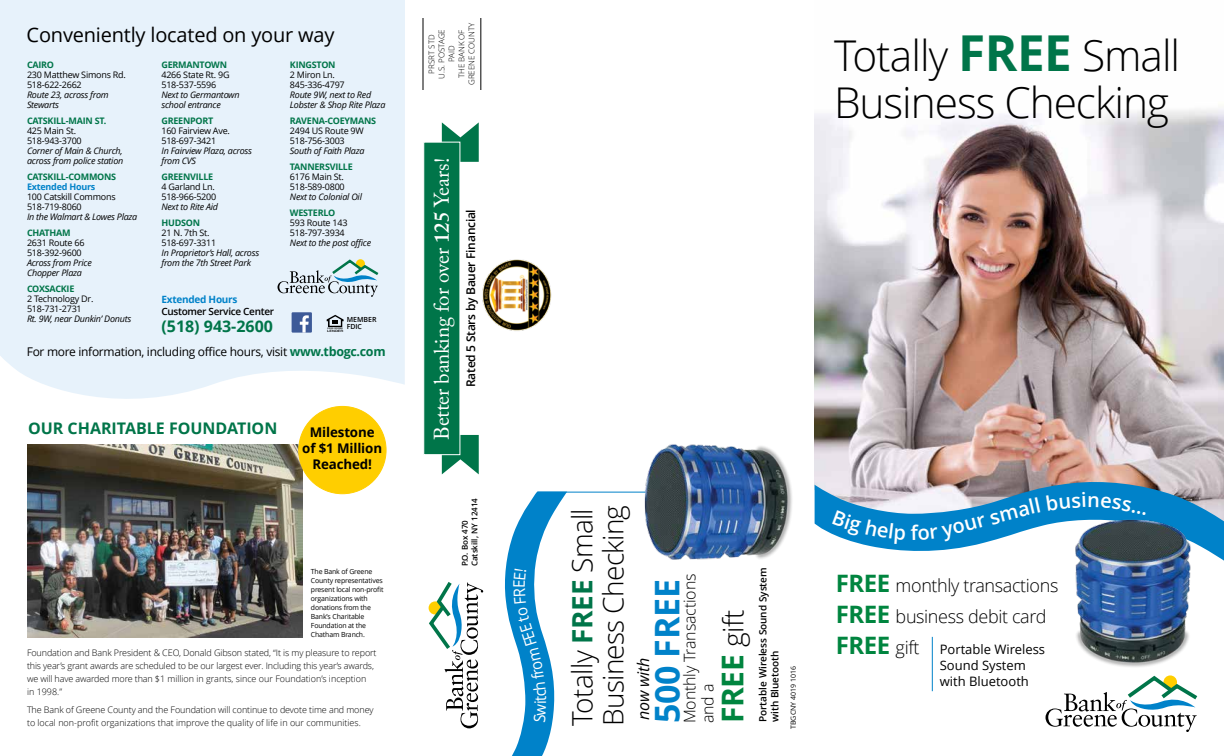
<style>
.page{position:relative;width:1224px;height:756px;background:#fff}
.page>*{position:absolute;margin:0;border:0;box-sizing:border-box;transform-origin:0 0}
.t1{font:300 42.4px/46.5px "Open Sans";letter-spacing:-.025em;color:#000}
.t2{font:700 34px "Open Sans";letter-spacing:-.01em;color:#0082c9}
.t3{font:700 30px "Open Sans";color:#00853f}
.t4{font:300 28px "Open Sans";letter-spacing:-.025em;color:#000}
.t5{font:700 24px "Open Sans";color:#00853f}
.t6{font:21px "Adobe Caslon Pro";letter-spacing:-.01em;color:#fff}
.t7{font:20px "Open Sans";letter-spacing:-.01em;color:#000}
.t8{font:300 18px/31px "Open Sans";letter-spacing:-.02em;color:#000}
.t9{font:700 16px "Open Sans";color:#007549}
.t10{font:300 16px/18px "Open Sans";letter-spacing:-.01em;color:#000}
.t11{font:italic 16px "Open Sans";color:#000}
.t12{font:16px "Open Sans";color:#fff;scale:.93 1}
.t13{font:700 13.3px/16px "Open Sans";letter-spacing:-.01em;color:#000;text-align:center}
.t14{font:13px/16px "Open Sans";color:#000}
.t15{font:12px "Open Sans";letter-spacing:-.025em;color:#000}
.t16{font:600 12px "Open Sans";letter-spacing:-.02em;color:#000}
.t17{font:600 10px/12px "Open Sans";color:#000}
.t18{font:600 10px "Open Sans";letter-spacing:-.03em;color:#000}
.t19{font:700 10px "Open Sans";letter-spacing:-.025em;color:#0082c9}
.t20{font:300 9px/13px "Open Sans";letter-spacing:-.01em;color:#000}
.t21{font:italic 9px/10px "Open Sans";letter-spacing:-.025em;color:#000}
.t22{font:9px/10px "Open Sans";letter-spacing:-.025em;color:#000}
.t23{font:700 9px "Open Sans";letter-spacing:-.025em;color:#007549}
.t24{font:700 9px "Open Sans";letter-spacing:-.025em;color:#0082c9}
.t25{font:300 8px/10px "Open Sans";color:#000;text-align:center}
.t26{font:600 8px/9.6px "Open Sans";color:#000}
.t27{font:7px/9px "Open Sans";letter-spacing:-.02em;color:#000}
.t28{font:7px "Open Sans";color:#000}
.t29{font:600 7px/7px "Open Sans";color:#000}
.t30{font:500 3.1px "Helvetica Neue";color:#000;scale:1.29 1}
.t31{font:500 condensed 2.1px "Helvetica Neue";color:#000;scale:1.16 1}
.s1{font-weight:700;font-size:12.5px;color:#007549}
.s2{font-weight:600}
.s3{font-weight:700;font-size:49.5px;color:#007549}
.s4{font-weight:700;color:#007549}
.s5{font-weight:300;font-size:28px;color:#000}
.s6{font-weight:700;font-size:24px;color:#00853f}
.s7{font-weight:300;font-size:18px;color:#000}
</style>
<div class="page">
<hr style="left:481px;top:18px;width:1px;height:72px;background:#000">
<hr style="left:423px;top:18px;width:1px;height:72px;background:#000">
<svg style="left:442px;top:435px;width:37px;height:39px"></svg>
<svg style="left:442px;top:122px;width:37px;height:40px"></svg>
<div style="left:423px;top:142px;width:37px;height:313px;background:#007549;border:1px solid #fff"></div>
<img style="left:482px;top:259px;width:70px;height:72px">
<svg style="left:429px;top:582px;width:54px;height:146px"></svg>
<hr style="left:538px;top:492px;width:134px;height:1px;background:#0082c9">
<img style="left:814px;top:109px;width:410px;height:355px">
<svg style="left:1046px;top:680px;width:151px;height:52px"></svg>
<img style="left:814px;top:464px;width:410px;height:60px">
<hr style="left:932px;top:637px;width:1px;height:54px;background:#0082c9">
<svg style="left:815px;top:480px;width:409px;height:81px"></svg>
<img style="left:1065px;top:513px;width:134px;height:167px">
<img style="left:637px;top:444px;width:155px;height:116px">
<svg style="left:0;top:0;width:405px;height:415px;fill:#e7f2fb"></svg>
<svg style="left:327px;top:315px;width:17px;height:12px"></svg>
<div style="left:292px;top:312px;width:20px;height:21px;background:#3d5a98"></div>
<svg style="left:300px;top:315px;width:9px;height:18px"></svg>
<img style="left:27px;top:444px;width:275px;height:194px">
<svg style="left:278px;top:259px;width:100px;height:38px"></svg>
<div style="left:299px;top:406px;width:87px;height:88px;background:#ffce00;border-radius:50%"></div>
<svg style="left:505px;top:492px;width:62px;height:264px"></svg>
<svg style="left:832px;top:510px;width:73px;height:35px"></svg>
<svg style="left:911px;top:498px;width:129px;height:43px"></svg>
<div style="left:1046px;top:492px;width:100px;height:23px;background:#0082c9"></div>
<h3 class="t7" style="left:27px;top:21px;width:309px">Conveniently located on your way</h3>
<p class="t23" style="left:161px;top:58px;width:67px">GERMANTOWN</p>
<p class="t22" style="left:161px;top:69px;width:70px">4266 State Rt. 9G<br>518-537-5596</p>
<p class="t21" style="left:161px;top:90px;width:80px">Next to Germantown school entrance</p>
<p class="t23" style="left:161px;top:114px;width:54px">GREENPORT</p>
<p class="t22" style="left:161px;top:125px;width:70px">160 Fairview Ave.<br>518-697-3421</p>
<p class="t21" style="left:161px;top:146px;width:92px">In Fairview Plaza, across from CVS</p>
<p class="t23" style="left:161px;top:170px;width:53px">GREENVILLE</p>
<p class="t22" style="left:161px;top:181px;width:56px">4 Garland Ln.<br>518-966-5200</p>
<p class="t21" style="left:161px;top:202px;width:58px">Next to Rite Aid</p>
<p class="t23" style="left:161px;top:216px;width:40px">HUDSON</p>
<p class="t22" style="left:161px;top:227px;width:56px">21 N. 7th St.<br>518-697-3311</p>
<p class="t21" style="left:161px;top:248px;width:99px">In Proprietor’s Hall, across from the 7th Street Park</p>
<p class="t23" style="left:290px;top:58px;width:47px">KINGSTON</p>
<p class="t22" style="left:290px;top:69px;width:56px">2 Miron Ln.<br>845-336-4797</p>
<p class="t21" style="left:290px;top:90px;width:97px">Route 9W, next to Red<br>Lobster &amp; Shop Rite Plaza</p>
<p class="t23" style="left:290px;top:114px;width:88px">RAVENA-COEYMANS</p>
<p class="t22" style="left:290px;top:125px;width:75px">2494 US Route 9W<br>518-756-3003</p>
<p class="t21" style="left:290px;top:146px;width:76px">South of Faith Plaza</p>
<p class="t23" style="left:290px;top:160px;width:64px">TANNERSVILLE</p>
<p class="t22" style="left:290px;top:171px;width:56px">6176 Main St.<br>518-589-0800</p>
<p class="t21" style="left:290px;top:192px;width:74px">Next to Colonial Oil</p>
<p class="t23" style="left:290px;top:206px;width:47px">WESTERLO</p>
<p class="t22" style="left:290px;top:217px;width:59px">593 Route 143<br>518-797-3934</p>
<p class="t21" style="left:290px;top:238px;width:83px">Next to the post office</p>
<p class="t23" style="left:27px;top:58px;width:29px">CAIRO</p>
<p class="t22" style="left:27px;top:69px;width:100px">230 Matthew Simons Rd.<br>518-622-2662</p>
<p class="t21" style="left:27px;top:90px;width:83px">Route 23, across from<br>Stewarts</p>
<p class="t23" style="left:27px;top:114px;width:81px">CATSKILL-MAIN ST.</p>
<p class="t22" style="left:27px;top:125px;width:56px">425 Main St.<br>518-943-3700</p>
<p class="t21" style="left:27px;top:146px;width:98px">Corner of Main &amp; Church, across from police station</p>
<p class="t23" style="left:27px;top:170px;width:91px">CATSKILL-COMMONS</p>
<p class="t24" style="left:27px;top:180px;width:70px">Extended Hours</p>
<p class="t22" style="left:27px;top:191px;width:90px">100 Catskill Commons<br>518-719-8060</p>
<p class="t21" style="left:27px;top:212px;width:112px">In the Walmart &amp; Lowes Plaza</p>
<p class="t23" style="left:27px;top:226px;width:45px">CHATHAM</p>
<p class="t22" style="left:27px;top:237px;width:59px">2631 Route 66<br>518-392-9600</p>
<p class="t21" style="left:27px;top:258px;width:66px">Across from Price<br>Chopper Plaza</p>
<p class="t23" style="left:27px;top:282px;width:49px">COXSACKIE</p>
<p class="t22" style="left:27px;top:293px;width:68px">2 Technology Dr.<br>518-731-2731</p>
<p class="t21" style="left:27px;top:314px;width:106px">Rt. 9W, near Dunkin’ Donuts</p>
<h3 class="t15" style="left:27px;top:344px;width:360px">For more information, including office hours, visit <span class="s1">www.tbogc.com</span></h3>
<p class="t19" style="left:161px;top:292px;width:78px">Extended Hours</p>
<p class="t18" style="left:161px;top:306px;width:114px">Customer Service Center</p>
<h3 class="t9" style="left:161px;top:315px;width:113px">(518) 943-2600</h3>
<p class="t29" style="left:347px;top:316px;width:31px">MEMBER<br>FDIC</p>
<p class="t31" style="left:328px;top:327px;width:15px">EQUAL HOUSING</p>
<p class="t30" style="left:327px;top:329px;width:14px">LENDER</p>
<h3 class="t9" style="left:28px;top:417px;width:251px">OUR CHARITABLE FOUNDATION</h3>
<h3 class="t13" style="left:302px;top:424px;width:81px">Milestone of $1 Million<br>Reached!</h3>
<p class="t27" style="left:311px;top:567px;width:74px">The Bank of Greene<br>County representatives present local non-profit organizations with donations from the<br>Bank’s Charitable<br>Foundation at the<br>Chatham Branch.</p>
<p class="t20" style="left:27px;top:647px;width:351px">Foundation and Bank President &amp; CEO, Donald Gibson stated, “It is my pleasure to report this year’s grant awards are scheduled to be our largest ever. Including this year’s awards, we will have awarded more than $1 million in grants, since our Foundation’s inception<br>in 1998.”</p>
<p class="t20" style="left:27px;top:703px;width:348px">The Bank of Greene County and the Foundation will continue to devote time and money to local non-profit organizations that improve the quality of life in our communities.</p>
<p class="t25" style="left:427px;top:85px;width:64px;rotate:-90deg">PRSRT STD<br>U.S. POSTAGE<br>PAID<br>THE BANK OF<br>GREENE COUNTY</p>
<h3 class="t6" style="left:429px;top:440px;width:284px;rotate:-90deg">Better banking for over <span class="s2">125</span> Years!</h3>
<h3 class="t16" style="left:464px;top:387px;width:179px;rotate:-90deg">Rated 5 Stars by Bauer Financial</h3>
<p class="t26" style="left:460px;top:566px;width:70px;rotate:-90deg">P.O. Box 470<br>Catskill, NY 12414</p>
<h1 class="t1" style="left:834px;top:33px;width:348px">Totally <span class="s3">FREE</span> Small<br>Business Checking</h1>
<h3 class="t12" style="left:529px;top:704px;width:6px;rotate:-90deg">i</h3>
<h3 class="t4" style="left:566px;top:726px;width:219px;rotate:-90deg">Totally <span class="s4">FREE</span> Small</h3>
<h3 class="t4" style="left:597px;top:726px;width:223px;rotate:-90deg">Business Checking</h3>
<h2 class="t2" style="left:643px;top:723px;width:145px;rotate:-90deg">500 FREE</h2>
<h3 class="t10" style="left:681px;top:723px;width:151px;rotate:-90deg">Monthly Transactions and a</h3>
<h3 class="t11" style="left:634px;top:720px;width:64px;rotate:-90deg">now with</h3>
<h3 class="t3" style="left:711px;top:723px;width:116px;rotate:-90deg">FREE <span class="s5">gift</span></h3>
<p class="t17" style="left:757px;top:722px;width:156px;rotate:-90deg">Portable Wireless Sound System with Bluetooth</p>
<p class="t28" style="left:788px;top:729px;width:64px;rotate:-90deg">TBGCNY 4019 1016</p>
<h3 class="t8" style="left:836px;top:570px;width:224px"><span class="s6">FREE</span> monthly transactions<br><span class="s6">FREE</span> business debit card</h3>
<h3 class="t5" style="left:836px;top:628px;width:85px">FREE <span class="s7">gift</span></h3>
<h3 class="t14" style="left:940px;top:641px;width:107px">Portable Wireless<br>Sound System with Bluetooth</h3>
</div>
